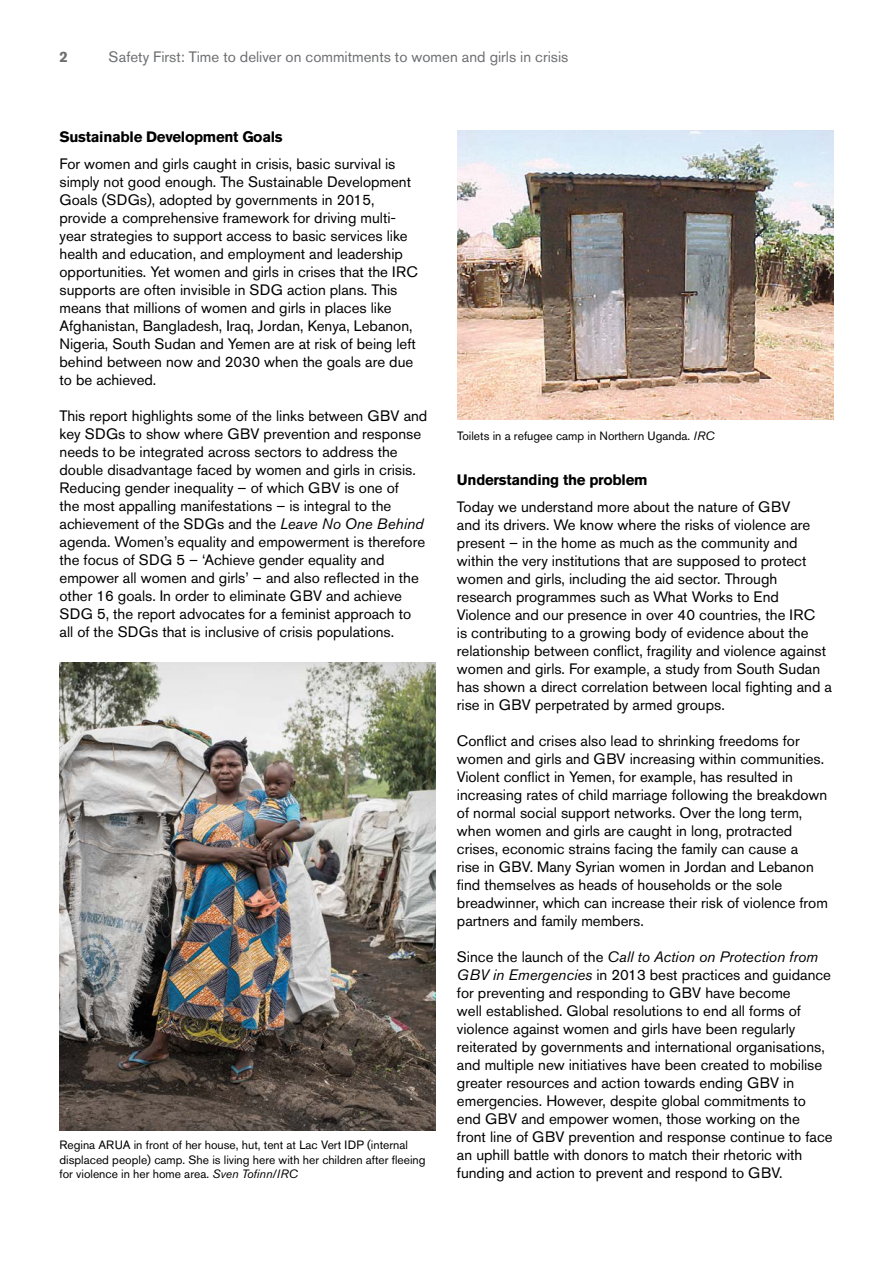
<style>
.page{position:relative;width:893px;height:1263px;background:#fff}
.page>*{position:absolute;margin:0;border:0;box-sizing:border-box;transform-origin:0 0}
.t1{font:15px/18px "Akzidenz Grotesk Std";color:#000}
.t2{font:15px "Akzidenz Grotesk Std";color:#6d6e71}
.t3{font:700 15px "Akzidenz Grotesk Std";letter-spacing:-.02em;color:#000}
.t4{font:700 15px "Akzidenz Grotesk Std";color:#6d6e71}
.t5{font:12px/14.4px "Akzidenz Grotesk Std";color:#000}
.s1{font-style:italic}
</style>
<div class="page">
<img style="left:59px;top:662px;width:377px;height:468px">
<img style="left:457px;top:131px;width:376px;height:289px">
<p class="t4" style="left:60px;top:48px;width:10px">2</p>
<p class="t2" style="left:109px;top:48px;width:461px">Safety First: Time to deliver on commitments to women and girls in crisis</p>
<p class="t3" style="left:60px;top:128px;width:225px">Sustainable Development Goals</p>
<p class="t1" style="left:60px;top:154px;width:360px">For women and girls caught in crisis, basic survival is simply not good enough. The Sustainable Development Goals (SDGs), adopted by governments in 2015, provide a comprehensive framework for driving multi&shy;year strategies to support access to basic services like health and education, and employment and leadership opportunities. Yet women and girls in crises that the IRC supports are often invisible in SDG action plans. This means that millions of women and girls in places like Afghanistan, Bangladesh, Iraq, Jordan, Kenya, Lebanon, Nigeria, South Sudan and Yemen are at risk of being left behind between now and 2030 when the goals are due to be achieved.</p>
<p class="t1" style="left:60px;top:406px;width:369px">This report highlights some of the links between GBV and key SDGs to show where GBV prevention and response needs to be integrated across sectors to address the double disadvantage faced by women and girls in crisis.<br>Reducing gender inequality – of which GBV is one of<br>the most appalling manifestations – is integral to the achievement of the SDGs and the <span class="s1">Leave No One Behind </span>agenda. Women’s equality and empowerment is therefore the focus of SDG 5 – ‘Achieve gender equality and empower all women and girls’ – and also reflected in the other 16 goals. In order to eliminate GBV and achieve SDG 5, the report advocates for a feminist approach to all of the SDGs that is inclusive of crisis populations.</p>
<p class="t5" style="left:60px;top:1138px;width:368px">Regina ARUA in front of her house, hut, tent at Lac Vert IDP (internal displaced people) camp. She is living here with her children after fleeing for violence in her home area. <span class="s1">Sven Tofinn/IRC</span></p>
<p class="t5" style="left:457px;top:429px;width:259px">Toilets in a refugee camp in Northern Uganda. <span class="s1">IRC</span></p>
<p class="t3" style="left:457px;top:471px;width:192px">Understanding the problem</p>
<p class="t1" style="left:457px;top:497px;width:377px">Today we understand more about the nature of GBV<br>and its drivers. We know where the risks of violence are present – in the home as much as the community and within the very institutions that are supposed to protect women and girls, including the aid sector. Through research programmes such as What Works to End Violence and our presence in over 40 countries, the IRC<br>is contributing to a growing body of evidence about the relationship between conflict, fragility and violence against women and girls. For example, a study from South Sudan has shown a direct correlation between local fighting and a rise in GBV perpetrated by armed groups.</p>
<p class="t1" style="left:457px;top:731px;width:373px">Conflict and crises also lead to shrinking freedoms for women and girls and GBV increasing within communities.<br>Violent conflict in Yemen, for example, has resulted in increasing rates of child marriage following the breakdown of normal social support networks. Over the long term, when women and girls are caught in long, protracted crises, economic strains facing the family can cause a<br>rise in GBV. Many Syrian women in Jordan and Lebanon find themselves as heads of households or the sole breadwinner, which can increase their risk of violence from partners and family members.</p>
<p class="t1" style="left:457px;top:947px;width:377px">Since the launch of the <span class="s1">Call to Action on Protection from GBV in Emergencies</span> in 2013 best practices and guidance for preventing and responding to GBV have become<br>well established. Global resolutions to end all forms of violence against women and girls have been regularly reiterated by governments and international organisations, and multiple new initiatives have been created to mobilise greater resources and action towards ending GBV in emergencies. However, despite global commitments to end GBV and empower women, those working on the<br>front line of GBV prevention and response continue to face an uphill battle with donors to match their rhetoric with funding and action to prevent and respond to GBV.</p>
</div>
